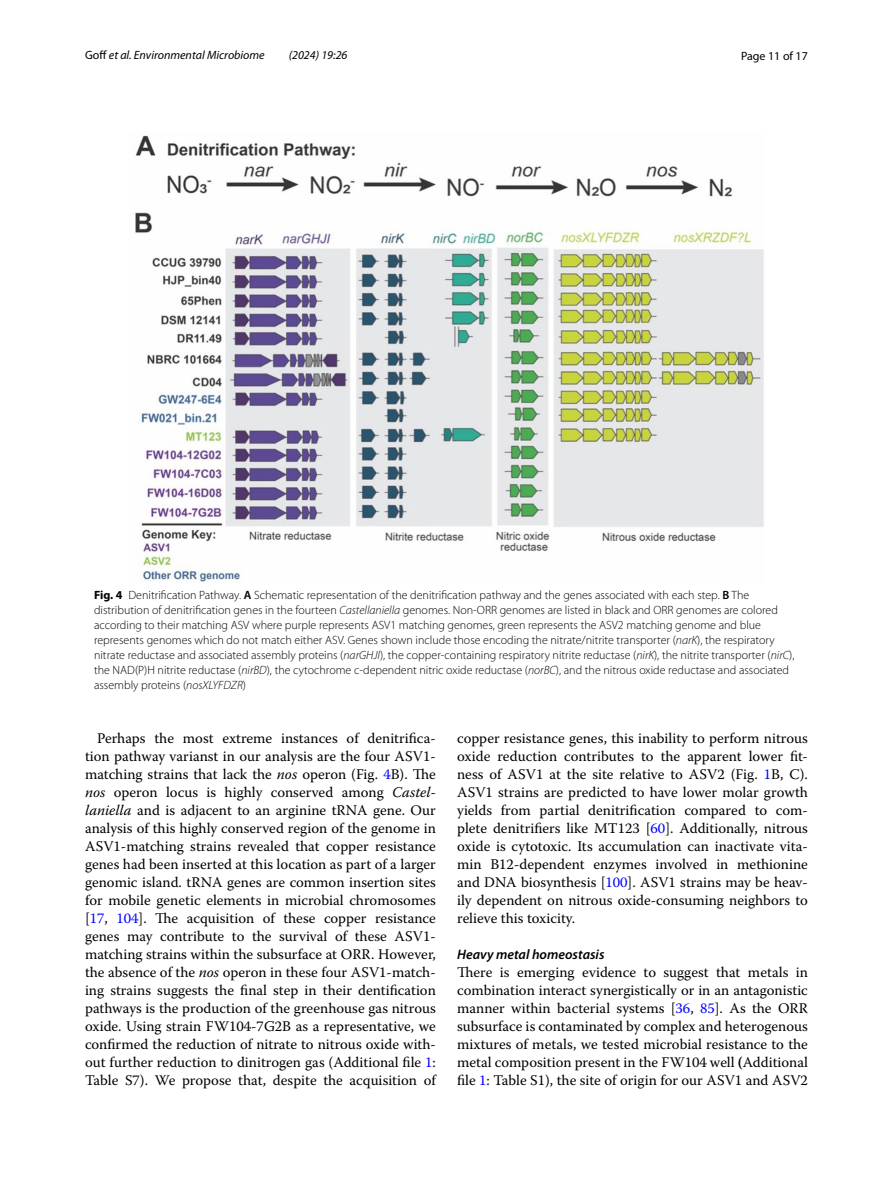
<style>
.page{position:relative;width:893px;height:1187px;background:#fff}
.page>*{position:absolute;margin:0;border:0;box-sizing:border-box;transform-origin:0 0}
.t1{font:14.7px/18px "Warnock Pro";color:#000;text-align:justify}
.t2{font:italic 600 13.8px "Myriad Pro";color:#000}
.t3{font:300 12px/15px "Myriad Pro";color:#000}
.t4{font:italic 12px "Myriad Pro";color:#000}
.t5{font:12px "Myriad Pro";color:#000}
.s1{font-style:normal}
.s2{font-weight:700}
.s3{font-weight:600}
.s4{font-style:italic}
.s5{color:#00f}
</style>
<div class="page">
<img style="left:135px;top:135px;width:629px;height:448px">
<p class="t4" style="left:85px;top:48px;width:181px"><span class="s1">Goff</span> et al. Environmental Microbiome</p>
<p class="t4" style="left:289px;top:48px;width:60px">(2024) 19:26</p>
<p class="t5" style="left:741px;top:48px;width:68px">Page 11 of 17</p>
<p class="t3" style="left:94px;top:587px;width:702px"><span class="s2">Fig. 4</span> Denitrification Pathway. <span class="s3">A</span> Schematic representation of the denitrification pathway and the genes associated with each step. <span class="s3">B</span> The distribution of denitrification genes in the fourteen <span class="s4">Castellaniella</span> genomes. Non-ORR genomes are listed in black and ORR genomes are colored according to their matching ASV where purple represents ASV1 matching genomes, green represents the ASV2 matching genome and blue represents genomes which do not match either ASV. Genes shown include those encoding the nitrate/nitrite transporter (<span class="s4">narK</span>), the respiratory nitrate reductase and associated assembly proteins (<span class="s4">narGHJI</span>), the copper-containing respiratory nitrite reductase (<span class="s4">nirK</span>), the nitrite transporter (<span class="s4">nirC</span>), the NAD(P)H nitrite reductase (<span class="s4">nirBD</span>), the cytochrome c-dependent nitric oxide reductase (<span class="s4">norBC</span>), and the nitrous oxide reductase and associated assembly proteins (<span class="s4">nosXLYFDZR</span>)</p>
<p class="t1" style="left:85px;top:728px;width:352px;text-indent:12px">Perhaps the most extreme instances of denitrifica&shy;tion pathway varianst in our analysis are the four ASV1- matching strains that lack the <span class="s4">nos</span> operon (Fig. <span class="s5">4</span>B). The <span class="s4">nos</span> operon locus is highly conserved among <span class="s4">Castel&shy;laniella</span> and is adjacent to an arginine tRNA gene. Our analysis of this highly conserved region of the genome in ASV1-matching strains revealed that copper resistance genes had been inserted at this location as part of a larger genomic island. tRNA genes are common insertion sites for mobile genetic elements in microbial chromosomes [<span class="s5">17</span>, <span class="s5">104</span>]. The acquisition of these copper resistance genes may contribute to the survival of these ASV1- matching strains within the subsurface at ORR. However, the absence of the <span class="s4">nos</span> operon in these four ASV1-match&shy;ing strains suggests the final step in their dentification pathways is the production of the greenhouse gas nitrous oxide. Using strain FW104-7G2B as a representative, we confirmed the reduction of nitrate to nitrous oxide with&shy;out further reduction to dinitrogen gas (Additional file <span class="s5">1</span>:<br>Table S7). We propose that, despite the acquisition of</p>
<p class="t1" style="left:457px;top:728px;width:352px">copper resistance genes, this inability to perform nitrous oxide reduction contributes to the apparent lower fit&shy;ness of ASV1 at the site relative to ASV2 (Fig. <span class="s5">1</span>B, C).<br>ASV1 strains are predicted to have lower molar growth yields from partial denitrification compared to com&shy;plete denitrifiers like MT123 [<span class="s5">60</span>]. Additionally, nitrous oxide is cytotoxic. Its accumulation can inactivate vita&shy;min B12-dependent enzymes involved in methionine and DNA biosynthesis [<span class="s5">100</span>]. ASV1 strains may be heav&shy;ily dependent on nitrous oxide-consuming neighbors to relieve this toxicity.</p>
<p class="t2" style="left:457px;top:945px;width:149px">Heavy metal homeostasis</p>
<p class="t1" style="left:457px;top:962px;width:352px">There is emerging evidence to suggest that metals in combination interact synergistically or in an antagonistic manner within bacterial systems [<span class="s5">36</span>, <span class="s5">85</span>]. As the ORR subsurface is contaminated by complex and heterogenous mixtures of metals, we tested microbial resistance to the metal composition present in the FW104 well <span class="s2">(</span>Additional file <span class="s5">1</span>: Table S1), the site of origin for our ASV1 and ASV2</p>
</div>
